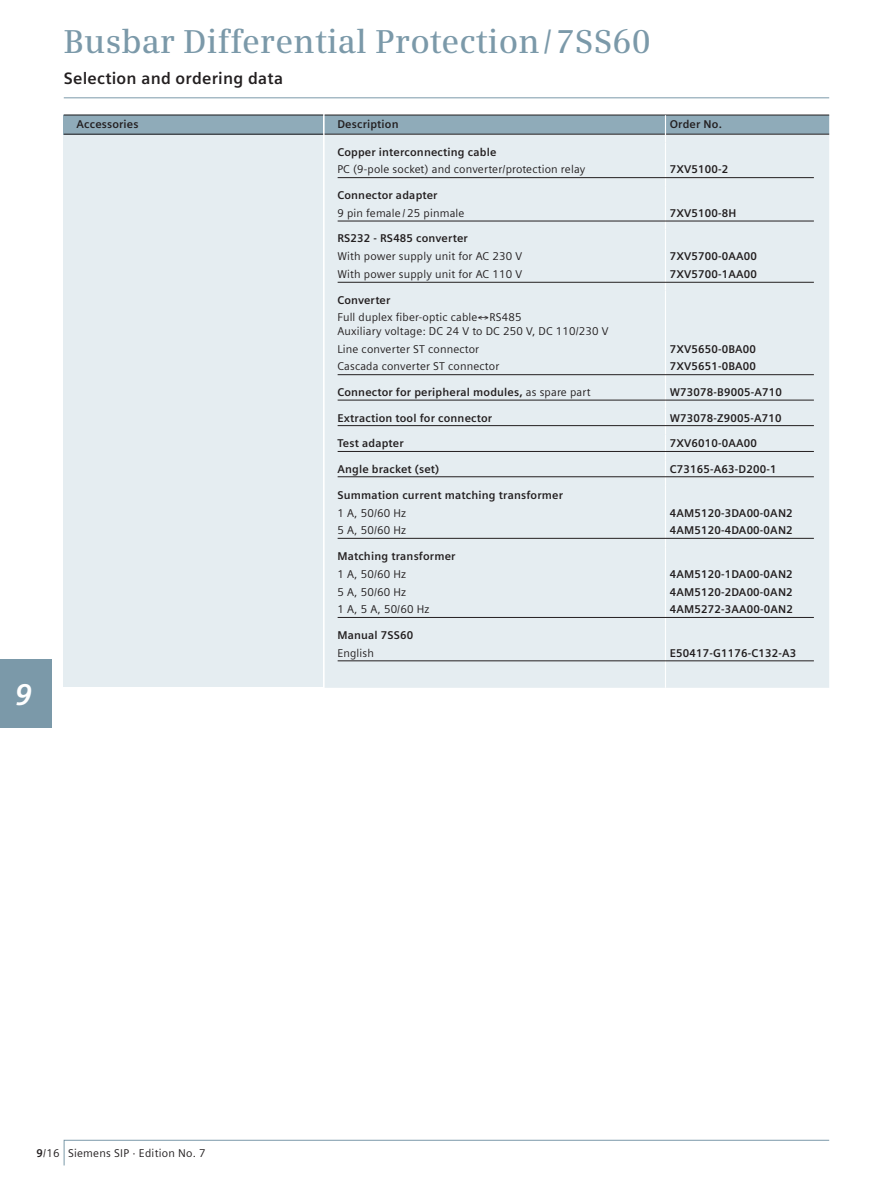
<style>
.page{position:relative;width:893px;height:1191px;background:#fff}
.page>*{position:absolute;margin:0;border:0;box-sizing:border-box;transform-origin:0 0}
.t1{font:600 33px "Siemens Serif";letter-spacing:.005em;color:#7b99a9}
.t2{font:italic 700 30px "Siemens Sans";color:#fff}
.t3{font:700 16.5px "Siemens Sans";letter-spacing:.015em;color:#231f20}
.t4{font:700 11.25px/17.7px "Siemens Sans";letter-spacing:.015em;color:#231f20}
.t5{font:11.25px/17.7px "Siemens Sans";letter-spacing:.015em;color:#231f20}
.s1{font-weight:700}
.s2{font-weight:400}
</style>
<div class="page">
<hr style="left:64px;top:97px;width:765px;height:1px;background:#7b99a9">
<svg style="left:63px;top:1139px;width:767px;height:27px"></svg>
<div style="left:325px;top:143px;width:504px;height:545px;background:#e5edf1"></div>
<svg style="left:325px;top:115px;width:504px;height:28px;background:#a2b6c1"></svg>
<hr style="left:665px;top:143px;width:1px;height:43px;background:#fff">
<hr style="left:665px;top:186px;width:1px;height:43px;background:#fff">
<hr style="left:665px;top:229px;width:1px;height:62px;background:#fff">
<hr style="left:665px;top:291px;width:1px;height:92px;background:#fff">
<svg style="left:665px;top:383px;width:1px;height:103px"></svg>
<hr style="left:665px;top:486px;width:1px;height:61px;background:#fff">
<hr style="left:665px;top:547px;width:1px;height:79px;background:#fff">
<hr style="left:665px;top:626px;width:1px;height:35px;background:#fff">
<svg style="left:665px;top:661px;width:1px;height:27px"></svg>
<hr style="left:338px;top:538px;width:476px;height:1px;background:#231f20">
<hr style="left:338px;top:425px;width:476px;height:1px;background:#231f20">
<hr style="left:338px;top:451px;width:476px;height:1px;background:#231f20">
<hr style="left:338px;top:476px;width:476px;height:1px;background:#231f20">
<hr style="left:338px;top:617px;width:476px;height:1px;background:#231f20">
<hr style="left:338px;top:660px;width:476px;height:1px;background:#231f20">
<hr style="left:338px;top:282px;width:476px;height:1px;background:#231f20">
<hr style="left:338px;top:374px;width:476px;height:1px;background:#231f20">
<hr style="left:338px;top:221px;width:476px;height:1px;background:#231f20">
<hr style="left:338px;top:177px;width:476px;height:1px;background:#231f20">
<hr style="left:338px;top:400px;width:476px;height:1px;background:#231f20">
<div style="left:64px;top:115px;width:259px;height:572px;background:#e5edf1"></div>
<div style="left:64px;top:115px;width:259px;height:19px;background:#8fabb9"></div>
<hr style="left:64px;top:115px;width:259px;height:1px;background:#231f20">
<hr style="left:64px;top:134px;width:259px;height:1px;background:#231f20">
<div style="left:0;top:659px;width:51px;height:68px;background:#7b99a9"></div>
<p class="t1" style="left:64px;top:28px;width:588px">Busbar Differential Protection / 7SS60</p>
<p class="t3" style="left:64px;top:71px;width:221px">Selection and ordering data</p>
<p class="t4" style="left:77px;top:116px;width:64px">Accessories</p>
<p class="t2" style="left:15px;top:682px;width:19px">9</p>
<p class="t4" style="left:337px;top:116px;width:63px">Description</p>
<p class="t4" style="left:670px;top:116px;width:54px">Order No.</p>
<p class="t5" style="left:337px;top:144px;width:249px"><span class="s1">Copper interconnecting cable<br></span>PC (9-pole socket) and converter/protection relay</p>
<p class="t4" style="left:670px;top:162px;width:60px">7XV5100-2</p>
<p class="t5" style="left:337px;top:187px;width:129px"><span class="s1">Connector adapter<br></span>9 pin female / 25 pinmale</p>
<p class="t5" style="left:337px;top:230px;width:186px"><span class="s1">RS232 - RS485 converter<br></span>With power supply unit for AC 230 V<br>With power supply unit for AC 110 V</p>
<p class="t5" style="left:337px;top:292px;width:186px"><span class="s1">Converter<br></span>Full duplex fiber-optic cable↔RS485</p>
<p class="t5" style="left:337px;top:323px;width:273px">Auxiliary voltage: DC 24 V to DC 250 V, DC 110/230 V<br>Line converter ST connector<br>Cascada converter ST connector</p>
<p class="t4" style="left:670px;top:205px;width:68px">7XV5100-8H</p>
<p class="t4" style="left:670px;top:248px;width:89px">7XV5700-0AA00<br>7XV5700-1AA00</p>
<p class="t4" style="left:670px;top:341px;width:88px">7XV5650-0BA00<br>7XV5651-0BA00</p>
<p class="t4" style="left:337px;top:384px;width:255px">Connector for peripheral modules, <span class="s2">as spare part</span></p>
<p class="t4" style="left:670px;top:384px;width:114px">W73078-B9005-A710</p>
<p class="t4" style="left:337px;top:410px;width:156px">Extraction tool for connector</p>
<p class="t4" style="left:670px;top:410px;width:113px">W73078-Z9005-A710</p>
<p class="t4" style="left:337px;top:436px;width:68px">Test adapter</p>
<p class="t4" style="left:670px;top:436px;width:89px">7XV6010-0AA00</p>
<p class="t4" style="left:337px;top:461px;width:103px">Angle bracket (set)</p>
<p class="t4" style="left:670px;top:461px;width:108px">C73165-A63-D200-1</p>
<p class="t4" style="left:337px;top:487px;width:227px">Summation current matching transformer<br><span class="s2">1 A, 50/60 Hz<br>5 A, 50/60 Hz</span></p>
<p class="t4" style="left:670px;top:505px;width:125px">4AM5120-3DA00-0AN2<br>4AM5120-4DA00-0AN2</p>
<p class="t5" style="left:337px;top:548px;width:120px"><span class="s1">Matching transformer<br></span>1 A, 50/60 Hz<br>5 A, 50/60 Hz<br>1 A, 5 A, 50/60 Hz</p>
<p class="t4" style="left:337px;top:627px;width:77px">Manual 7SS60<br><span class="s2">English</span></p>
<p class="t4" style="left:670px;top:566px;width:125px;text-align:justify">4AM5120-1DA00-0AN2<br>4AM5120-2DA00-0AN2<br>4AM5272-3AA00-0AN2</p>
<p class="t4" style="left:670px;top:645px;width:128px">E50417-G1176-C132-A3</p>
<p class="t5" style="left:36px;top:1145px;width:171px"><span class="s1">9</span>/16 Siemens SIP · Edition No. 7</p>
</div>
